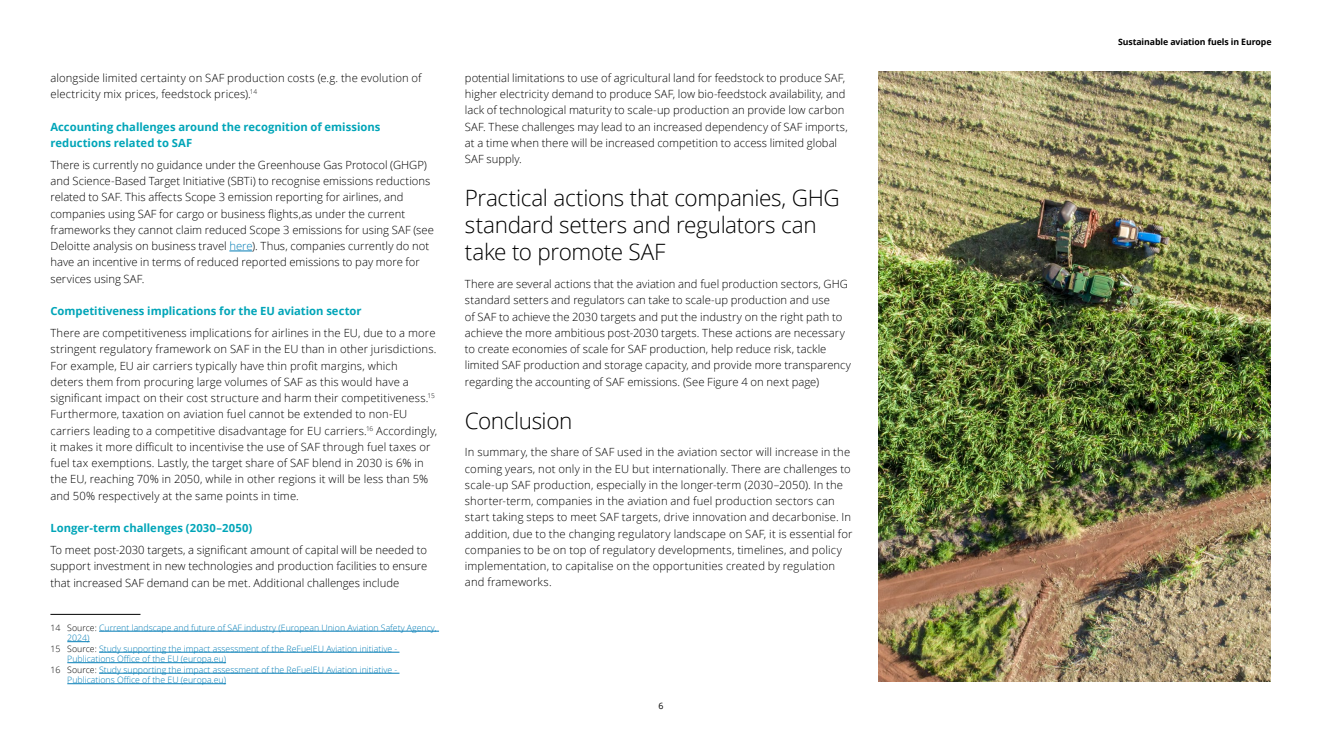
<style>
.page{position:relative;width:1322px;height:745px;background:#fff}
.page>*{position:absolute;margin:0;border:0;box-sizing:border-box;transform-origin:0 0}
.t1{font:300 22.5px/27px "Open Sans";letter-spacing:-.015em;color:#000}
.t2{font:300 11.25px/16.2px "Open Sans";letter-spacing:.005em;color:#000}
.t3{font:700 11.25px/16.2px "Open Sans";color:#00a5b8}
.t4{font:300 8.75px "Open Sans";color:#047db6}
.t5{font:700 8.75px "Open Sans";letter-spacing:-.01em;color:#000}
.t6{font:8.75px "Open Sans";color:#000}
.s1{color:#047db6}
.s2{color:#000}
</style>
<div class="page">
<svg style="left:229px;top:250px;width:23px;height:1px"></svg>
<hr style="left:50px;top:613px;width:90px;height:1px;background:#000">
<hr style="left:99px;top:630px;width:340px;height:1px;background:#047db6">
<svg style="left:67px;top:641px;width:23px;height:1px"></svg>
<hr style="left:99px;top:651px;width:300px;height:1px;background:#047db6">
<hr style="left:67px;top:662px;width:159px;height:1px;background:#047db6">
<hr style="left:99px;top:672px;width:300px;height:1px;background:#047db6">
<hr style="left:67px;top:683px;width:159px;height:1px;background:#047db6">
<img style="left:878px;top:71px;width:392px;height:610px">
<p class="t2" style="left:50px;top:69px;width:372px">alongside limited certainty on SAF production costs (e.g. the evolution of electricity mix prices, feedstock prices).<sup>14</sup></p>
<p class="t3" style="left:50px;top:118px;width:331px">Accounting challenges around the recognition of emissions reductions related to SAF</p>
<p class="t2" style="left:50px;top:156px;width:385px">There is currently no guidance under the Greenhouse Gas Protocol (GHGP) and Science‑Based Target Initiative (SBTi) to recognise emissions reductions related to SAF. This affects Scope 3 emission reporting for airlines, and companies using SAF for cargo or business flights,as under the current frameworks they cannot claim reduced Scope 3 emissions for using SAF (see Deloitte analysis on business travel <span class="s1">here</span>). Thus, companies currently do not have an incentive in terms of reduced reported emissions to pay more for services using SAF.</p>
<p class="t3" style="left:50px;top:302px;width:313px">Competitiveness implications for the EU aviation sector</p>
<p class="t2" style="left:50px;top:324px;width:388px">There are competitiveness implications for airlines in the EU, due to a more stringent regulatory framework on SAF in the EU than in other jurisdictions.<br>For example, EU air carriers typically have thin profit margins, which<br>deters them from procuring large volumes of SAF as this would have a significant impact on their cost structure and harm their competitiveness.<sup>15<br></sup>Furthermore, taxation on aviation fuel cannot be extended to non-EU carriers leading to a competitive disadvantage for EU carriers.<sup>16</sup> Accordingly, it makes it more difficult to incentivise the use of SAF through fuel taxes or fuel tax exemptions. Lastly, the target share of SAF blend in 2030 is 6% in the EU, reaching 70% in 2050, while in other regions it will be less than 5% and 50% respectively at the same points in time.</p>
<p class="t3" style="left:50px;top:519px;width:203px">Longer-term challenges (2030–2050)</p>
<p class="t2" style="left:50px;top:541px;width:378px;text-align:justify">To meet post-2030 targets, a significant amount of capital will be needed to support investment in new technologies and production facilities to ensure that increased SAF demand can be met. Additional challenges include</p>
<p class="t4" style="left:50px;top:621px;width:388px"><span class="s2">14 Source:</span> Current landscape and future of SAF industry (European Union Aviation Safety Agency,</p>
<p class="t4" style="left:67px;top:631px;width:24px">2024)</p>
<p class="t4" style="left:50px;top:642px;width:348px"><span class="s2">15 Source:</span> Study supporting the impact assessment of the ReFuelEU Aviation initiative -</p>
<p class="t4" style="left:67px;top:652px;width:160px">Publications Office of the EU (europa.eu)</p>
<p class="t4" style="left:50px;top:663px;width:348px"><span class="s2">16 Source:</span> Study supporting the impact assessment of the ReFuelEU Aviation initiative -</p>
<p class="t4" style="left:67px;top:673px;width:160px">Publications Office of the EU (europa.eu)</p>
<p class="t2" style="left:465px;top:69px;width:384px">potential limitations to use of agricultural land for feedstock to produce SAF, higher electricity demand to produce SAF, low bio-feedstock availability, and lack of technological maturity to scale-up production an provide low carbon SAF. These challenges may lead to an increased dependency of SAF imports, at a time when there will be increased competition to access limited global SAF supply.</p>
<h1 class="t1" style="left:465px;top:184px;width:376px">Practical actions that companies, GHG standard setters and regulators can take to promote SAF</h1>
<p class="t2" style="left:465px;top:275px;width:387px">There are several actions that the aviation and fuel production sectors, GHG standard setters and regulators can take to scale-up production and use<br>of SAF to achieve the 2030 targets and put the industry on the right path to achieve the more ambitious post-2030 targets. These actions are necessary to create economies of scale for SAF production, help reduce risk, tackle limited SAF production and storage capacity, and provide more transparency regarding the accounting of SAF emissions. (See Figure 4 on next page)</p>
<h1 class="t1" style="left:465px;top:406px;width:109px">Conclusion</h1>
<p class="t2" style="left:465px;top:443px;width:389px">In summary, the share of SAF used in the aviation sector will increase in the coming years, not only in the EU but internationally. There are challenges to scale-up SAF production, especially in the longer-term (2030–2050). In the shorter-term, companies in the aviation and fuel production sectors can start taking steps to meet SAF targets, drive innovation and decarbonise. In addition, due to the changing regulatory landscape on SAF, it is essential for companies to be on top of regulatory developments, timelines, and policy implementation, to capitalise on the opportunities created by regulation and frameworks.</p>
<p class="t6" style="left:658px;top:699px;width:7px">6</p>
<p class="t5" style="left:1117px;top:36px;width:155px">Sustainable aviation fuels in Europe</p>
</div>
